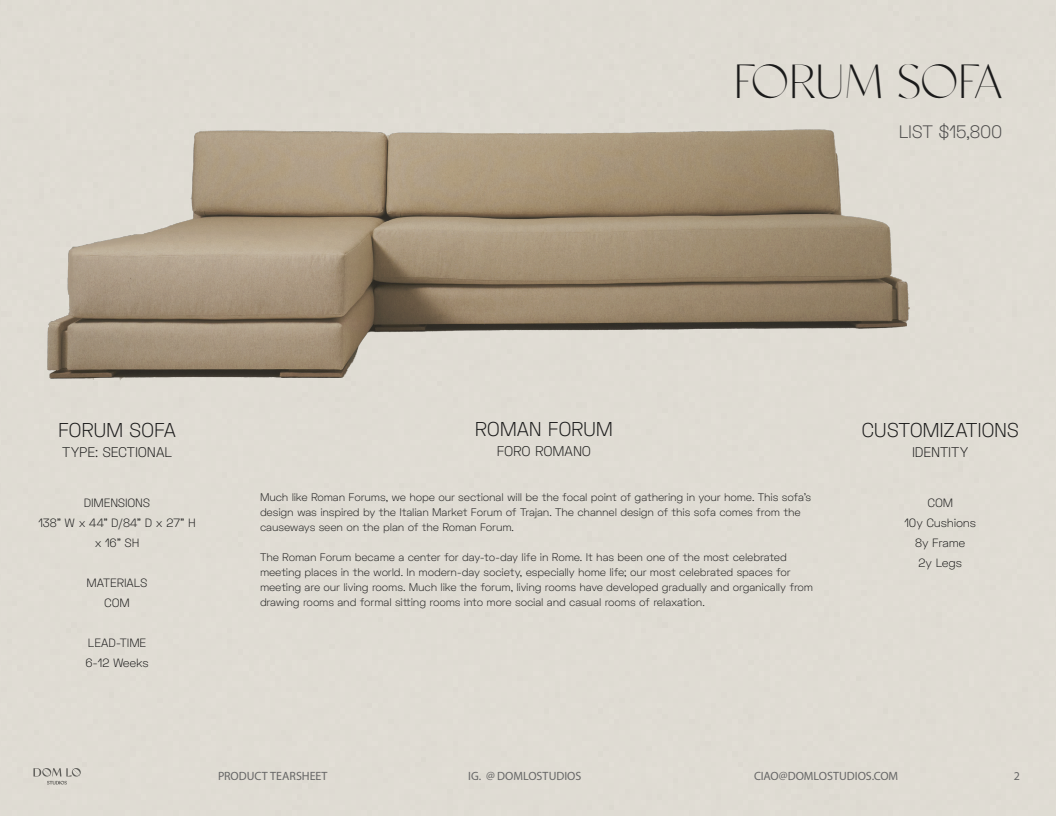
<style>
.page{position:relative;width:1056px;height:816px;background:#fff}
.page>*{position:absolute;margin:0;border:0;box-sizing:border-box;transform-origin:0 0}
.Caption_Right{font:48px "Classico";letter-spacing:-.02em;color:#1a1a1a}
.Details_NEW{font:300 20px "Space Grotesk";letter-spacing:-.02em;color:#1a1a1a}
.Caption_Right-2{font:300 18px "Space Grotesk";letter-spacing:-.015em;color:#4a4949}
.Details_NEW-2{font:300 14px "Space Grotesk";letter-spacing:-.01em;color:#1a1a1a}
.Details_NEW-3{font:300 12px "Space Grotesk";letter-spacing:-.015em;color:#1a1a1a}
.t1{font:12px "Myriad Pro";letter-spacing:-.005em;color:#676767}
.t2{font:12px "Myriad Pro";color:#666}
.Details_NEW-4{font:300 11px/15px "Space Grotesk";letter-spacing:-.015em;color:#1a1a1a}
</style>
<div class="page">
<img style="left:19px;top:767px;width:70px;height:27px">
<img style="left:0;top:0;width:930px;height:389px">
<p class="Caption_Right" style="left:733px;top:54px;width:271px">FORUM SOFA</p>
<p class="Caption_Right-2" style="left:899px;top:120px;width:105px">LIST $15,800</p>
<p class="Details_NEW" style="left:58px;top:417px;width:119px">FORUM SOFA</p>
<p class="Details_NEW-2" style="left:62px;top:443px;width:111px">TYPE: SECTIONAL</p>
<p class="Details_NEW-3" style="left:84px;top:495px;width:68px">DIMENSIONS</p>
<p class="Details_NEW-3" style="left:38px;top:515px;width:159px">138” W x 44” D/84” D x 27” H</p>
<p class="Details_NEW-3" style="left:95px;top:535px;width:46px">x 16” SH</p>
<p class="Details_NEW-3" style="left:87px;top:575px;width:62px">MATERIALS</p>
<p class="Details_NEW-3" style="left:104px;top:595px;width:27px">COM</p>
<p class="Details_NEW-3" style="left:88px;top:635px;width:60px">LEAD-TIME</p>
<p class="Details_NEW-3" style="left:86px;top:655px;width:65px">6-12 Weeks</p>
<p class="Details_NEW" style="left:475px;top:416px;width:140px">ROMAN FORUM</p>
<p class="Details_NEW-2" style="left:497px;top:442px;width:96px">FORO ROMANO</p>
<p class="Details_NEW-4" style="left:260px;top:490px;width:553px">Much like Roman Forums, we hope our sectional will be the focal point of gathering in your home. This sofa’s design was inspired by the Italian Market Forum of Trajan. The channel design of this sofa comes from the causeways seen on the plan of the Roman Forum.</p>
<p class="Details_NEW-4" style="left:260px;top:550px;width:555px">The Roman Forum became a center for day-to-day life in Rome. It has been one of the most celebrated meeting places in the world. In modern-day society, especially home life; our most celebrated spaces for meeting are our living rooms. Much like the forum, living rooms have developed gradually and organically from drawing rooms and formal sitting rooms into more social and casual rooms of relaxation.</p>
<p class="Details_NEW" style="left:862px;top:417px;width:159px">CUSTOMIZATIONS</p>
<p class="Details_NEW-2" style="left:912px;top:443px;width:58px">IDENTITY</p>
<p class="Details_NEW-3" style="left:928px;top:495px;width:27px">COM</p>
<p class="Details_NEW-3" style="left:905px;top:515px;width:73px">10y Cushions</p>
<p class="Details_NEW-3" style="left:915px;top:535px;width:52px">8y Frame</p>
<p class="Details_NEW-3" style="left:919px;top:555px;width:45px">2y Legs</p>
<p class="t2" style="left:218px;top:769px;width:111px">PRODUCT TEARSHEET</p>
<p class="t1" style="left:468px;top:769px;width:115px">IG. @ DOMLOSTUDIOS</p>
<p class="t1" style="left:754px;top:769px;width:146px">CIAO@DOMLOSTUDIOS.COM</p>
<p class="t1" style="left:1014px;top:769px;width:8px">2</p>
</div>
